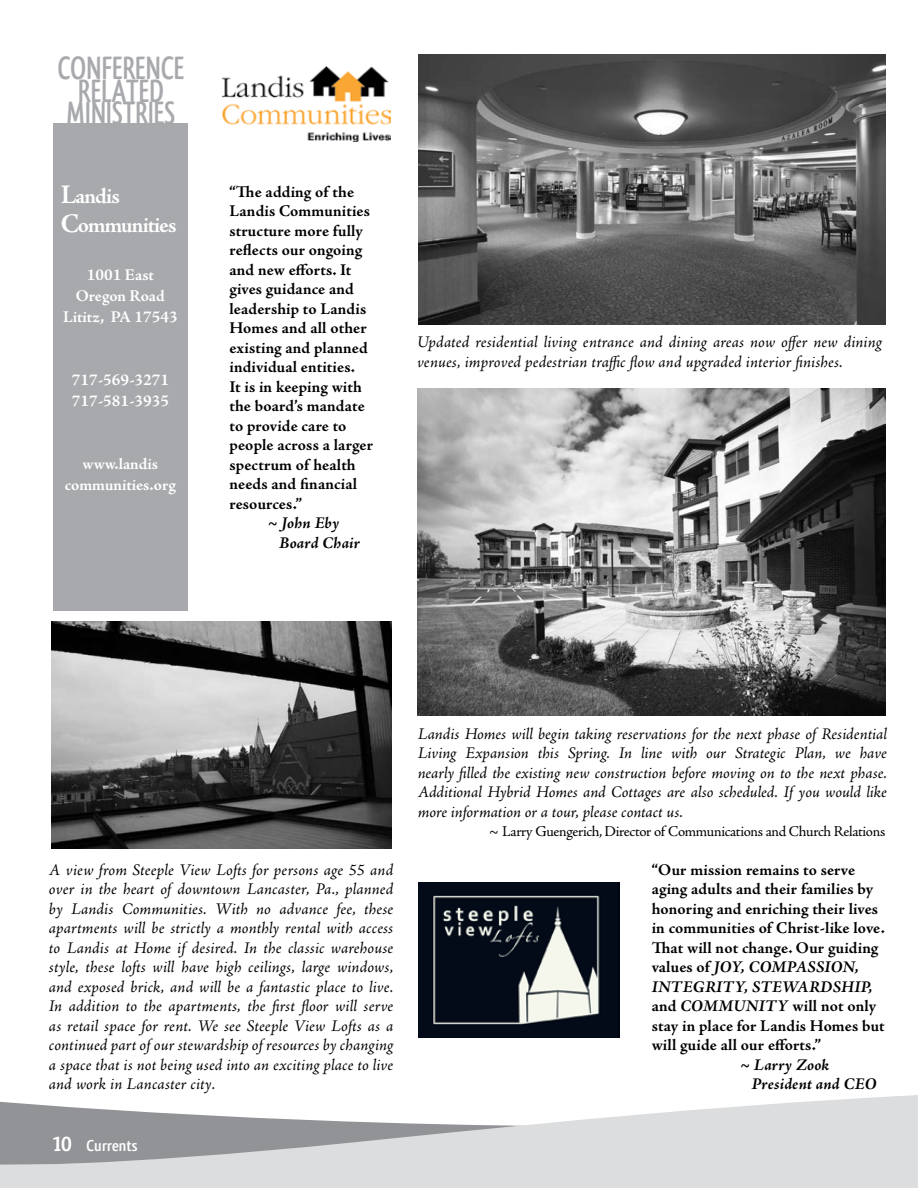
<style>
.page{position:relative;width:918px;height:1188px;background:#fff}
.page>*{position:absolute;margin:0;border:0;box-sizing:border-box;transform-origin:0 0}
.t1{font:700 33.75px "Qlassik";color:#a7a9ac;scale:.8 1}
.t2{font:700 22.5px/28.5px "Adobe Jenson Pro";letter-spacing:-.045em;color:#fff}
.t3{font:italic 16.5px/19.5px "Adobe Jenson Pro";letter-spacing:.005em;color:#000;text-align:justify}
.t4{font:700 16.5px/19.5px "Adobe Jenson Pro";letter-spacing:.005em;color:#000}
.t5{font:700 16.5px/21px "Adobe Jenson Pro";color:#fff;text-align:center}
.t6{font:italic 700 16.5px/19.5px "Adobe Jenson Pro";letter-spacing:.01em;color:#000}
.t7{font:700 16.5px "Qlassik";color:#fff}
.t8{font:15px "Adobe Jenson Pro";letter-spacing:-.025em;color:#000}
.s1{font-size:27px}
.s2{font-size:24px}
.s3{font-size:16.5px}
.s4{font-style:italic}
</style>
<div class="page">
<img style="left:418px;top:54px;width:468px;height:271px">
<img style="left:418px;top:882px;width:202px;height:155px">
<img style="left:51px;top:622px;width:340px;height:226px">
<div style="left:53px;top:123px;width:135px;height:488px;background:#a7a9ac"></div>
<img style="left:223px;top:66px;width:168px;height:76px">
<img style="left:418px;top:388px;width:467px;height:328px">
<svg style="left:0;top:1095px;width:917px;height:93px;fill:#dcddde"></svg>
<svg style="left:917px;top:1095px;width:1px;height:93px"></svg>
<h1 class="t1" style="left:58px;top:48px;width:144px">CONFERENCE</h1>
<h1 class="t1" style="left:78px;top:71px;width:91px">RELATED</h1>
<h1 class="t1" style="left:67px;top:93px;width:137px">MINISTRIES</h1>
<h2 class="t2" style="left:61px;top:182px;width:117px"><span class="s1">L</span>andis<br><span class="s1">C</span>ommunities</h2>
<p class="t5" style="left:63px;top:265px;width:116px">1001 East<br>Oregon Road<br>Lititz, PA 17543</p>
<p class="t5" style="left:72px;top:370px;width:99px;text-align:left">717-569-3271<br>717-581-3935</p>
<p class="t5" style="left:65px;top:454px;width:112px">www.landis communities.org</p>
<p class="t4" style="left:229px;top:182px;width:145px">“The adding of the<br>Landis Communities structure more fully reflects our ongoing and new efforts. It gives guidance and leadership to Landis<br>Homes and all other existing and planned individual entities.<br>It is in keeping with the board’s mandate to provide care to people across a larger spectrum of health needs and financial resources.”</p>
<p class="t6" style="left:279px;top:514px;width:82px;text-indent:-11px">~ John Eby<br>Board Chair</p>
<p class="t3" style="left:417px;top:333px;width:466px">Updated residential living entrance and dining areas now offer new dining venues, improved pedestrian traffic flow and upgraded interior finishes.</p>
<p class="t3" style="left:49px;top:861px;width:346px">A view from Steeple View Lofts for persons age 55 and over in the heart of downtown Lancaster, Pa., planned by Landis Communities. With no advance fee, these apartments will be strictly a monthly rental with access to Landis at Home if desired. In the classic warehouse style, these lofts will have high ceilings, large windows, and exposed brick, and will be a fantastic place to live.<br>In addition to the apartments, the first floor will serve as retail space for rent. We see Steeple View Lofts as a continued part of our stewardship of resources by changing a space that is not being used into an exciting place to live and work in Lancaster city.</p>
<p class="t7" style="left:52px;top:1136px;width:87px"><span class="s2">10</span> CURRENTS</p>
<p class="t3" style="left:418px;top:725px;width:471px">Landis Homes will begin taking reservations for the next phase of Residential Living Expansion this Spring. In line with our Strategic Plan, we have nearly filled the existing new construction before moving on to the next phase.<br>Additional Hybrid Homes and Cottages are also scheduled. If you would like more information or a tour, please contact us.</p>
<p class="t8" style="left:489px;top:823px;width:398px"><span class="s3">~</span> Larry Guengerich, Director of Communications and Church Relations</p>
<p class="t4" style="left:652px;top:860px;width:235px">“Our mission remains to serve aging adults and their families by honoring and enriching their lives in communities of Christ-like love.<br>That will not change. Our guiding values of <span class="s4">JOY, COMPASSION,<br>INTEGRITY, STEWARDSHIP, </span>and <span class="s4">COMMUNITY</span> will not only stay in place for Landis Homes but will guide all our efforts.”</p>
<p class="t6" style="left:752px;top:1056px;width:126px;text-indent:-11px">~ Larry Zook<br>President and CEO</p>
</div>
